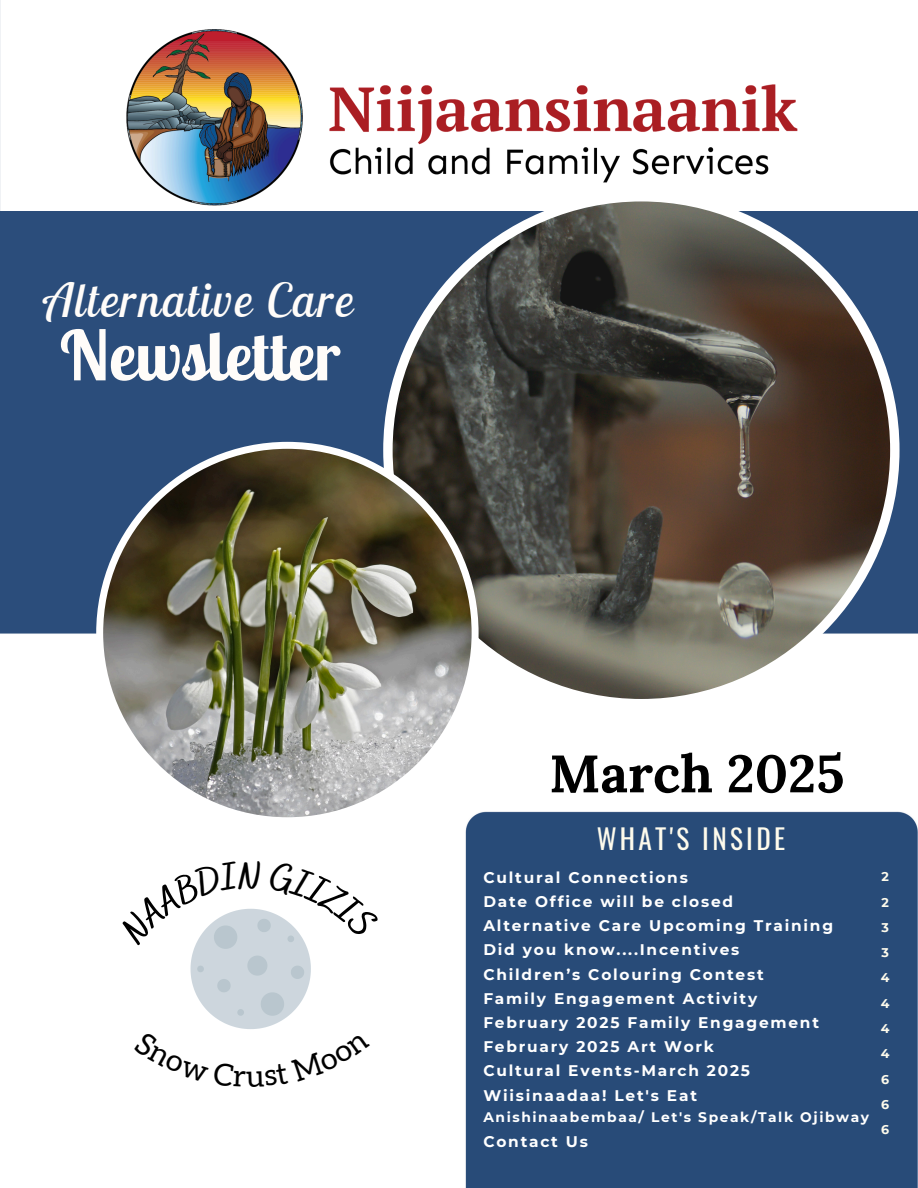
<style>
.page{position:relative;width:918px;height:1188px;background:#2b4d7b}
.page>*{position:absolute;margin:0;border:0;box-sizing:border-box;transform-origin:0 0}
.t1{font:700 68.55px "Lobster Two";color:#fffcf9}
.t2{font:700 52.5px "Lora";color:#000}
.t3{font:italic 46.8px "Lobster Two";letter-spacing:.05em;color:#fffcf9}
.t4{font:700 38.25px "Bakerie Smooth";color:#000}
.t5{font:27.3px "Oswald";letter-spacing:.12em;color:#fefbec}
.t6{font:700 15.45px/24.2px "Montserrat";letter-spacing:.115em;color:#fff}
.t7{font:700 13.8px "Montserrat";letter-spacing:.115em;color:#fff}
.t8{font:700 12.6px/25.2px "Montserrat";color:#fefbec;text-align:justify}
</style>
<div class="page">
<img style="left:0;top:633px;width:918px;height:555px">
<div style="left:0;top:0;width:918px;height:210px;background:#fff"></div>
<svg style="left:383px;top:192px;width:517px;height:516px;background:#615f5c"></svg>
<img style="left:125px;top:29px;width:689px;height:178px">
<img style="left:96px;top:442px;width:383px;height:382px">
<svg style="left:117px;top:860px;width:263px;height:228px;background:#f4f6f8"></svg>
<p class="t3" style="left:44px;top:271px;width:310px">Alternative Care</p>
<p class="t1" style="left:60px;top:312px;width:282px">Newsletter</p>
<h1 class="t4" style="left:238px;top:853px;width:26px">N</h1>
<p class="t2" style="left:549px;top:740px;width:297px">March 2025</p>
<h3 class="t5" style="left:597px;top:818px;width:190px">WHAT'S INSIDE</h3>
<p class="t6" style="left:483px;top:865px;width:206px">Cultural Connections</p>
<p class="t6" style="left:483px;top:890px;width:251px">Date Office will be closed</p>
<p class="t6" style="left:483px;top:914px;width:351px">Alternative Care Upcoming Training</p>
<p class="t6" style="left:483px;top:938px;width:337px">Did you know....Incentives<br>Children’s Colouring Contest<br>Family Engagement Activity<br>February 2025 Family Engagement<br>February 2025 Art Work<br>Cultural Events-March 2025<br>Wiisinaadaa! Let's Eat</p>
<p class="t7" style="left:483px;top:1109px;width:387px">Anishinaabembaa/ Let's Speak/Talk Ojibway</p>
<p class="t6" style="left:483px;top:1129px;width:106px">Contact Us</p>
<p class="t8" style="left:881px;top:864px;width:10px">2<br>2<br>3<br>3<br>4<br>4<br>4<br>4<br>6<br>6<br>6</p>
</div>
